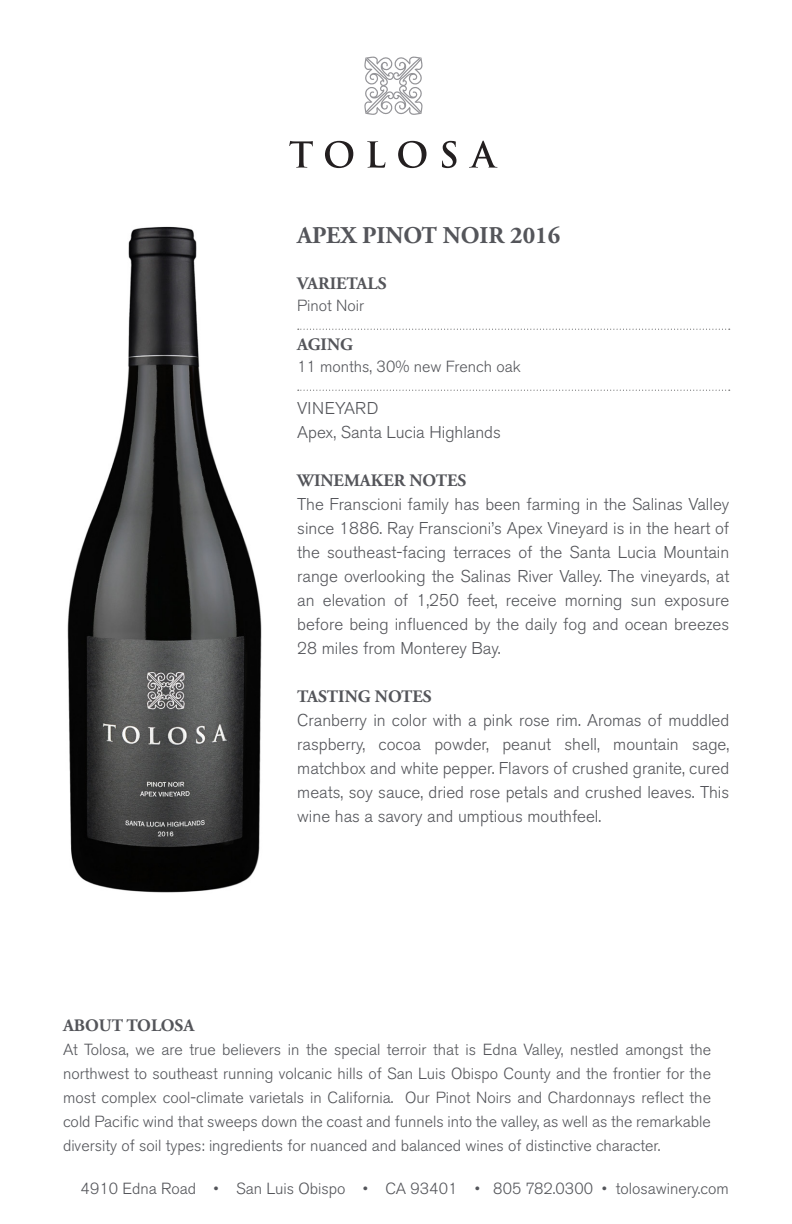
<style>
.page{position:relative;width:792px;height:1224px;background:#fff}
.page>*{position:absolute;margin:0;border:0;box-sizing:border-box;transform-origin:0 0}
.Head_1{font:700 24px "Adobe Garamond Pro";color:#54555a}
.Head_2{font:700 17.6px "Adobe Garamond Pro";color:#54555a}
.Text_light{font:300 17px/24px "Akzidenz Grotesk BE";color:#54555a;text-align:justify}
.Winemaker_Notes{font:300 16px/24px "Akzidenz Grotesk BE";color:#54555a;text-align:justify}
.Text_light-2{font:300 16px "Akzidenz Grotesk BE";color:#54555a}
.Chart_Text_w_Rule{font:300 16px "Akzidenz Grotesk BE";color:#54555a}
</style>
<div class="page">
<svg style="left:289px;top:141px;width:24px;height:27px"></svg>
<svg style="left:325px;top:141px;width:28px;height:27px"></svg>
<svg style="left:367px;top:141px;width:18px;height:27px"></svg>
<svg style="left:398px;top:141px;width:29px;height:27px"></svg>
<svg style="left:442px;top:141px;width:14px;height:27px"></svg>
<svg style="left:469px;top:141px;width:29px;height:27px"></svg>
<svg style="left:364px;top:56px;width:59px;height:59px"></svg>
<img style="left:67px;top:226px;width:195px;height:667px">
<svg style="left:298px;top:329px;width:432px;height:1px"></svg>
<svg style="left:298px;top:390px;width:432px;height:1px"></svg>
<p class="Head_1" style="left:297px;top:221px;width:264px">APEX PINOT NOIR 2016</p>
<p class="Head_2" style="left:297px;top:273px;width:91px">VARIETALS</p>
<p class="Chart_Text_w_Rule" style="left:297px;top:296px;width:69px">Pinot Noir</p>
<p class="Head_2" style="left:297px;top:334px;width:57px">AGING</p>
<p class="Chart_Text_w_Rule" style="left:297px;top:357px;width:225px">11 months, 30% new French oak</p>
<p class="Text_light" style="left:297px;top:396px;width:205px">VINEYARD<br>Apex, Santa Lucia Highlands</p>
<p class="Head_2" style="left:297px;top:470px;width:171px">WINEMAKER NOTES</p>
<p class="Text_light" style="left:297px;top:492px;width:434px">The Franscioni family has been farming in the Salinas Valley since 1886. Ray Franscioni’s Apex Vineyard is in the heart of the southeast-facing terraces of the Santa Lucia Mountain range overlooking the Salinas River Valley. The vineyards, at an elevation of 1,250 feet, receive morning sun exposure before being influenced by the daily fog and ocean breezes 28 miles from Monterey Bay.</p>
<p class="Head_2" style="left:297px;top:686px;width:136px">TASTING NOTES</p>
<p class="Text_light" style="left:297px;top:708px;width:434px">Cranberry in color with a pink rose rim. Aromas of muddled raspberry, cocoa powder, peanut shell, mountain sage, matchbox and white pepper. Flavors of crushed granite, cured meats, soy sauce, dried rose petals and crushed leaves. This wine has a savory and umptious mouthfeel.</p>
<p class="Head_2" style="left:63px;top:1015px;width:133px">ABOUT TOLOSA</p>
<p class="Winemaker_Notes" style="left:63px;top:1038px;width:650px">At Tolosa, we are true believers in the special terroir that is Edna Valley, nestled amongst the northwest to southeast running volcanic hills of San Luis Obispo County and the frontier for the most complex cool-climate varietals in California. Our Pinot Noirs and Chardonnays reflect the cold Pacific wind that sweeps down the coast and funnels into the valley, as well as the remarkable diversity of soil types: ingredients for nuanced and balanced wines of distinctive character.</p>
<p class="Text_light-2" style="left:80px;top:1179px;width:650px">4910 Edna Road • San Luis Obispo • CA 93401 • 805 782.0300 • tolosawinery.com</p>
</div>
